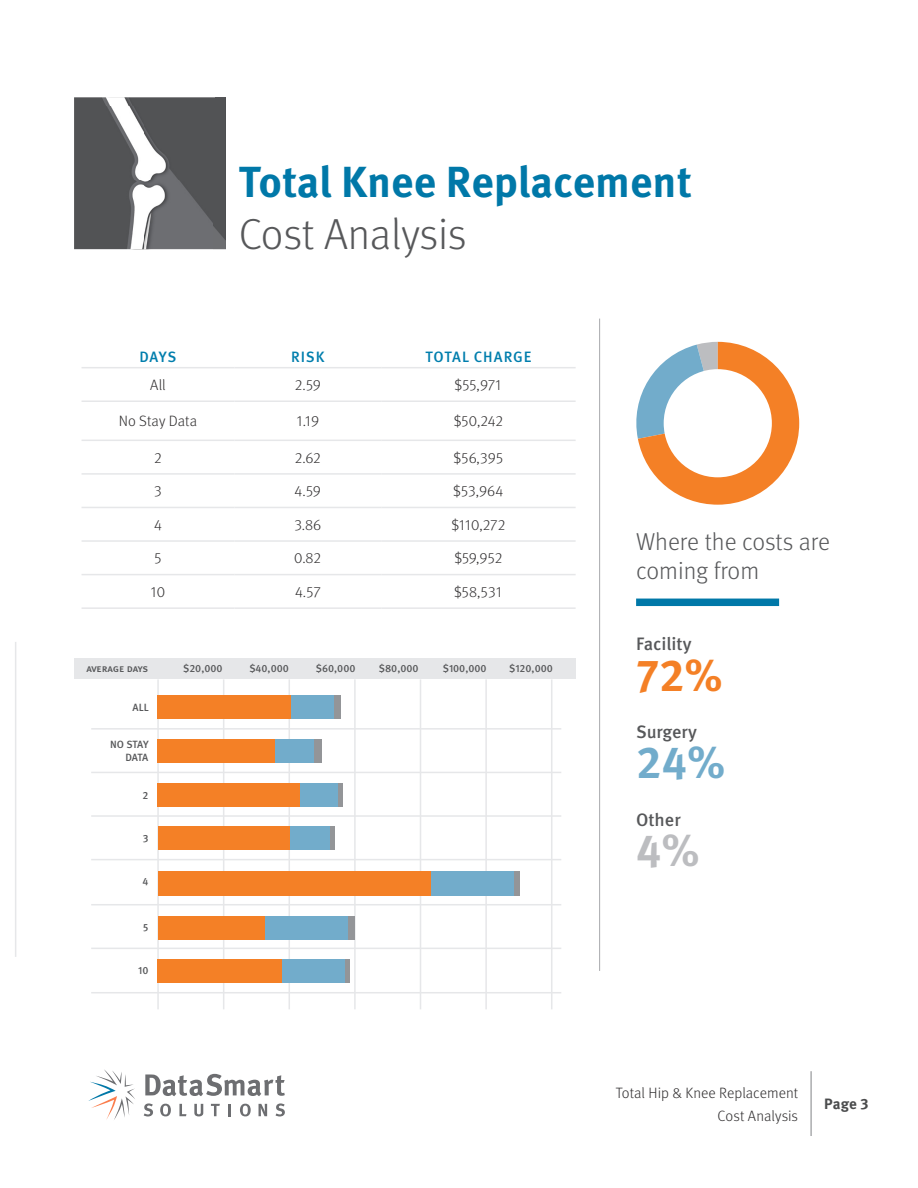
<style>
.page{position:relative;width:918px;height:1188px;background:#fff}
.page>*{position:absolute;margin:0;border:0;box-sizing:border-box;transform-origin:0 0}
.t1{font:700 45px "Meta OT";color:#f48026}
.t2{font:700 45px "Meta OT";color:#72accb}
.t3{font:700 45px "Meta OT";color:#bcbdc0}
.t4{font:700 43.5px "Meta OT";color:#0078a8}
.t5{font:300 43.5px "Meta OT";letter-spacing:-.005em;color:#57585a}
.t6{font:300 24.45px/29.4px "Meta OT";color:#57585a}
.t7{font:500 18px "Meta OT";color:#57585a}
.Body{font:300 15px/22.5px "Meta OT";color:#312f30;text-align:right}
.Body-2{font:500 15px "Meta OT";letter-spacing:.055em;color:#007ead}
.t8{font:700 15px "Meta OT";color:#4b4c4d}
.t9{font:500 10.5px "Meta OT";color:#57585a}
.t10{font:500 10.5px/12.6px "Meta OT";letter-spacing:-.03em;color:#57585a;text-align:right}
</style>
<div class="page">
<svg style="left:88px;top:1069px;width:47px;height:51px"></svg>
<svg style="left:145px;top:1074px;width:140px;height:22px"></svg>
<svg style="left:144px;top:1103px;width:9px;height:14px"></svg>
<svg style="left:160px;top:1104px;width:11px;height:12px"></svg>
<svg style="left:179px;top:1104px;width:7px;height:12px"></svg>
<svg style="left:194px;top:1104px;width:9px;height:12px"></svg>
<svg style="left:211px;top:1104px;width:9px;height:12px"></svg>
<svg style="left:228px;top:1104px;width:3px;height:12px"></svg>
<svg style="left:240px;top:1104px;width:11px;height:12px"></svg>
<svg style="left:259px;top:1104px;width:8px;height:12px"></svg>
<svg style="left:276px;top:1103px;width:9px;height:14px"></svg>
<hr style="left:811px;top:1071px;width:1px;height:65px;background:#808285">
<hr style="left:223px;top:679px;width:1px;height:330px;background:#e6e7e9">
<hr style="left:157px;top:679px;width:2px;height:330px;background:#e6e7e9">
<hr style="left:289px;top:679px;width:1px;height:330px;background:#e6e7e9">
<hr style="left:354px;top:679px;width:2px;height:330px;background:#e6e7e9">
<hr style="left:420px;top:679px;width:1px;height:330px;background:#e6e7e9">
<hr style="left:485px;top:679px;width:2px;height:330px;background:#e6e7e9">
<hr style="left:551px;top:679px;width:1px;height:330px;background:#e6e7e9">
<div style="left:334px;top:695px;width:7px;height:24px;background:#939598"></div>
<div style="left:313px;top:739px;width:9px;height:23px;background:#939598"></div>
<div style="left:337px;top:783px;width:6px;height:23px;background:#939598"></div>
<div style="left:329px;top:827px;width:6px;height:23px;background:#939598"></div>
<div style="left:513px;top:871px;width:7px;height:24px;background:#939598"></div>
<div style="left:348px;top:916px;width:6px;height:23px;background:#939598"></div>
<div style="left:345px;top:960px;width:5px;height:23px;background:#939598"></div>
<div style="left:291px;top:695px;width:43px;height:24px;background:#72accb"></div>
<div style="left:275px;top:739px;width:38px;height:23px;background:#72accb"></div>
<div style="left:300px;top:783px;width:37px;height:23px;background:#72accb"></div>
<div style="left:289px;top:827px;width:40px;height:23px;background:#72accb"></div>
<div style="left:430px;top:871px;width:83px;height:24px;background:#72accb"></div>
<div style="left:264px;top:916px;width:84px;height:23px;background:#72accb"></div>
<div style="left:282px;top:960px;width:63px;height:23px;background:#72accb"></div>
<div style="left:158px;top:695px;width:133px;height:24px;background:#f48026"></div>
<div style="left:158px;top:739px;width:117px;height:23px;background:#f48026"></div>
<div style="left:158px;top:783px;width:142px;height:23px;background:#f48026"></div>
<div style="left:158px;top:827px;width:131px;height:23px;background:#f48026"></div>
<div style="left:158px;top:871px;width:272px;height:24px;background:#f48026"></div>
<div style="left:158px;top:916px;width:106px;height:23px;background:#f48026"></div>
<div style="left:158px;top:960px;width:124px;height:23px;background:#f48026"></div>
<svg style="left:636px;top:342px;width:163px;height:163px"></svg>
<div style="left:664px;top:369px;width:108px;height:108px;background:#fff;border-radius:50%"></div>
<hr style="left:82px;top:367px;width:152px;height:1px;background:#e6e7e9">
<hr style="left:234px;top:367px;width:147px;height:1px;background:#e6e7e9">
<hr style="left:381px;top:367px;width:195px;height:1px;background:#e6e7e9">
<hr style="left:82px;top:400px;width:152px;height:2px;background:#e6e7e9">
<hr style="left:234px;top:400px;width:147px;height:2px;background:#e6e7e9">
<hr style="left:381px;top:400px;width:195px;height:2px;background:#e6e7e9">
<hr style="left:82px;top:440px;width:152px;height:1px;background:#e6e7e9">
<hr style="left:234px;top:440px;width:147px;height:1px;background:#e6e7e9">
<hr style="left:381px;top:440px;width:195px;height:1px;background:#e6e7e9">
<hr style="left:82px;top:473px;width:152px;height:2px;background:#e6e7e9">
<hr style="left:234px;top:473px;width:147px;height:2px;background:#e6e7e9">
<hr style="left:381px;top:473px;width:195px;height:2px;background:#e6e7e9">
<hr style="left:82px;top:507px;width:152px;height:1px;background:#e6e7e9">
<hr style="left:234px;top:507px;width:147px;height:1px;background:#e6e7e9">
<hr style="left:381px;top:507px;width:195px;height:1px;background:#e6e7e9">
<hr style="left:82px;top:540px;width:152px;height:2px;background:#e6e7e9">
<hr style="left:234px;top:540px;width:147px;height:2px;background:#e6e7e9">
<hr style="left:381px;top:540px;width:195px;height:2px;background:#e6e7e9">
<hr style="left:82px;top:574px;width:152px;height:1px;background:#e6e7e9">
<hr style="left:234px;top:574px;width:147px;height:1px;background:#e6e7e9">
<hr style="left:381px;top:574px;width:195px;height:1px;background:#e6e7e9">
<hr style="left:82px;top:607px;width:152px;height:2px;background:#e6e7e9">
<hr style="left:234px;top:607px;width:147px;height:2px;background:#e6e7e9">
<hr style="left:381px;top:607px;width:195px;height:2px;background:#e6e7e9">
<div style="left:636px;top:599px;width:143px;height:7px;background:#0078a8"></div>
<hr style="left:0;top:642px;width:1px;height:315px;background:#e6e7e9">
<hr style="left:15px;top:642px;width:1px;height:315px;background:#e6e7e9">
<div style="left:75px;top:658px;width:501px;height:21px;background:#e6e7e9"></div>
<hr style="left:91px;top:728px;width:470px;height:2px;background:#e6e7e9">
<hr style="left:91px;top:772px;width:470px;height:1px;background:#e6e7e9">
<hr style="left:91px;top:815px;width:470px;height:2px;background:#e6e7e9">
<hr style="left:91px;top:859px;width:470px;height:1px;background:#e6e7e9">
<hr style="left:91px;top:904px;width:470px;height:1px;background:#e6e7e9">
<hr style="left:91px;top:948px;width:470px;height:1px;background:#e6e7e9">
<hr style="left:91px;top:992px;width:470px;height:1px;background:#e6e7e9">
<hr style="left:599px;top:319px;width:1px;height:652px;background:#a8a9ad">
<img style="left:75px;top:98px;width:151px;height:151px">
<p class="t4" style="left:239px;top:154px;width:455px">Total Knee Replacement</p>
<p class="t5" style="left:239px;top:209px;width:229px">Cost Analysis</p>
<p class="Body-2" style="left:139px;top:347px;width:38px">DAYS</p>
<p class="Body-2" style="left:291px;top:347px;width:35px">RISK</p>
<p class="Body-2" style="left:425px;top:347px;width:108px">TOTAL CHARGE</p>
<p class="Body" style="left:150px;top:374px;width:17px">All</p>
<p class="Body" style="left:295px;top:374px;width:28px">2.59</p>
<p class="Body" style="left:455px;top:374px;width:49px">$55,971</p>
<p class="Body" style="left:119px;top:410px;width:80px">No Stay Data</p>
<p class="Body" style="left:296px;top:410px;width:24px">1.19</p>
<p class="Body" style="left:454px;top:410px;width:51px">$50,242</p>
<p class="Body" style="left:154px;top:447px;width:9px">2</p>
<p class="Body" style="left:295px;top:447px;width:28px">2.62</p>
<p class="Body" style="left:454px;top:447px;width:51px">$56,395</p>
<p class="Body" style="left:154px;top:480px;width:9px">3</p>
<p class="Body" style="left:295px;top:480px;width:28px">4.59</p>
<p class="Body" style="left:453px;top:480px;width:52px">$53,964</p>
<p class="Body" style="left:154px;top:514px;width:9px">4</p>
<p class="Body" style="left:294px;top:514px;width:28px">3.86</p>
<p class="Body" style="left:451px;top:514px;width:56px">$110,272</p>
<p class="Body" style="left:154px;top:547px;width:9px">5</p>
<p class="Body" style="left:294px;top:547px;width:28px">0.82</p>
<p class="Body" style="left:454px;top:547px;width:50px">$59,952</p>
<p class="Body" style="left:151px;top:581px;width:16px">10</p>
<p class="Body" style="left:295px;top:581px;width:27px">4.57</p>
<p class="Body" style="left:454px;top:581px;width:50px">$58,531</p>
<p class="t9" style="left:86px;top:662px;width:64px">average days</p>
<p class="t9" style="left:183px;top:662px;width:41px">$20,000</p>
<p class="t9" style="left:249px;top:662px;width:41px">$40,000</p>
<p class="t9" style="left:316px;top:662px;width:41px">$60,000</p>
<p class="t9" style="left:379px;top:662px;width:41px">$80,000</p>
<p class="t9" style="left:443px;top:662px;width:45px">$100,000</p>
<p class="t9" style="left:509px;top:662px;width:45px">$120,000</p>
<p class="t9" style="left:133px;top:701px;width:18px">ALL</p>
<p class="t10" style="left:110px;top:739px;width:40px">NO STAY<br>DATA</p>
<p class="t9" style="left:143px;top:789px;width:7px">2</p>
<p class="t9" style="left:143px;top:832px;width:7px">3</p>
<p class="t9" style="left:143px;top:875px;width:7px">4</p>
<p class="t9" style="left:143px;top:920px;width:7px">5</p>
<p class="t9" style="left:138px;top:964px;width:12px">10</p>
<p class="t6" style="left:636px;top:527px;width:195px">Where the costs are coming from</p>
<p class="t7" style="left:636px;top:633px;width:57px">Facility</p>
<p class="t1" style="left:636px;top:647px;width:88px">72%</p>
<p class="t7" style="left:636px;top:721px;width:62px">Surgery</p>
<p class="t2" style="left:636px;top:734px;width:91px">24%</p>
<p class="t7" style="left:636px;top:808px;width:46px">Other</p>
<p class="t3" style="left:636px;top:822px;width:65px">4%</p>
<p class="Body" style="left:616px;top:1082px;width:184px">Total Hip &amp; Knee Replacement<br>Cost Analysis</p>
<p class="t8" style="left:824px;top:1095px;width:46px">Page 3</p>
</div>
